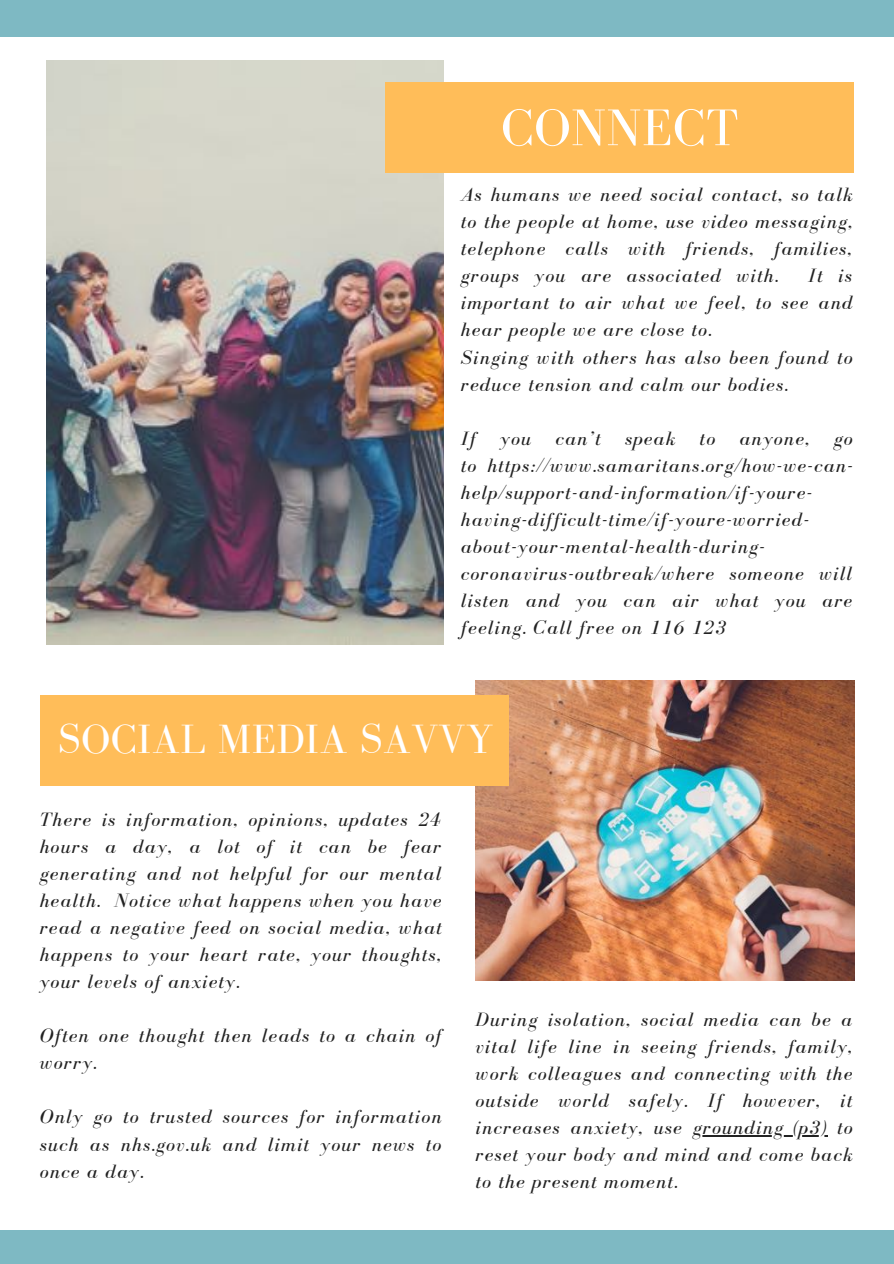
<style>
.page{position:relative;width:894px;height:1264px;background:#fff}
.page>*{position:absolute;margin:0;border:0;box-sizing:border-box;transform-origin:0 0}
.t1{font:52.95px "Bodoni FLF";letter-spacing:.01em;color:#fff}
.t2{font:42px "Bodoni FLF";letter-spacing:.01em;color:#fff}
.t3{font:italic 19.8px/27px "Bodoni FLF";letter-spacing:.06em;color:#222;text-align:justify}
</style>
<div class="page">
<div style="left:0;top:1230px;width:893px;height:33px;background:#7eb9c3"></div>
<div style="left:0;top:0;width:893px;height:37px;background:#7eb9c3"></div>
<img style="left:47px;top:60px;width:396px;height:585px">
<div style="left:385px;top:83px;width:468px;height:90px;background:#ffbd59"></div>
<img style="left:475px;top:680px;width:378px;height:300px">
<div style="left:40px;top:695px;width:469px;height:90px;background:#ffbd59"></div>
<hr style="left:692px;top:1135px;width:135px;height:1px;background:#222">
<h1 class="t1" style="left:501px;top:99px;width:239px">CONNECT</h1>
<p class="t3" style="left:461px;top:181px;width:393px">As humans we need social contact, so talk to the people at home, use video messaging, telephone calls with friends, families, groups you are associated with.</p>
<p class="t3" style="left:461px;top:262px;width:393px;text-align:left;text-indent:347px">It is important to air what we feel, to see and hear people we are close to.<br>Singing with others has also been found to reduce tension and calm our bodies.</p>
<p class="t3" style="left:461px;top:424px;width:393px;text-align:left">If you can’t speak to anyone, go to https://www.samaritans.org/how-we-can&shy;help/support-and-information/if-youre&shy;having-difficult-time/if-youre-worried&shy;about-your-mental-health-during&shy;coronavirus-outbreak/where someone will listen and you can air what you are feeling. Call free on 116 123</p>
<h2 class="t2" style="left:58px;top:716px;width:436px">SOCIAL MEDIA SAVVY</h2>
<p class="t3" style="left:40px;top:806px;width:403px">There is information, opinions, updates 24 hours a day, a lot of it can be fear generating and not helpful for our mental health. Notice what happens when you have read a negative feed on social media, what happens to your heart rate, your thoughts, your levels of anxiety.</p>
<p class="t3" style="left:40px;top:1022px;width:403px">Often one thought then leads to a chain of worry.</p>
<p class="t3" style="left:40px;top:1103px;width:403px">Only go to trusted sources for information such as nhs.gov.uk and limit your news to once a day.</p>
<p class="t3" style="left:475px;top:1006px;width:378px">During isolation, social media can be a vital life line in seeing friends, family, work colleagues and connecting with the outside world safely. If however, it increases anxiety, use grounding (p3) to reset your body and mind and come back to the present moment.</p>
</div>
